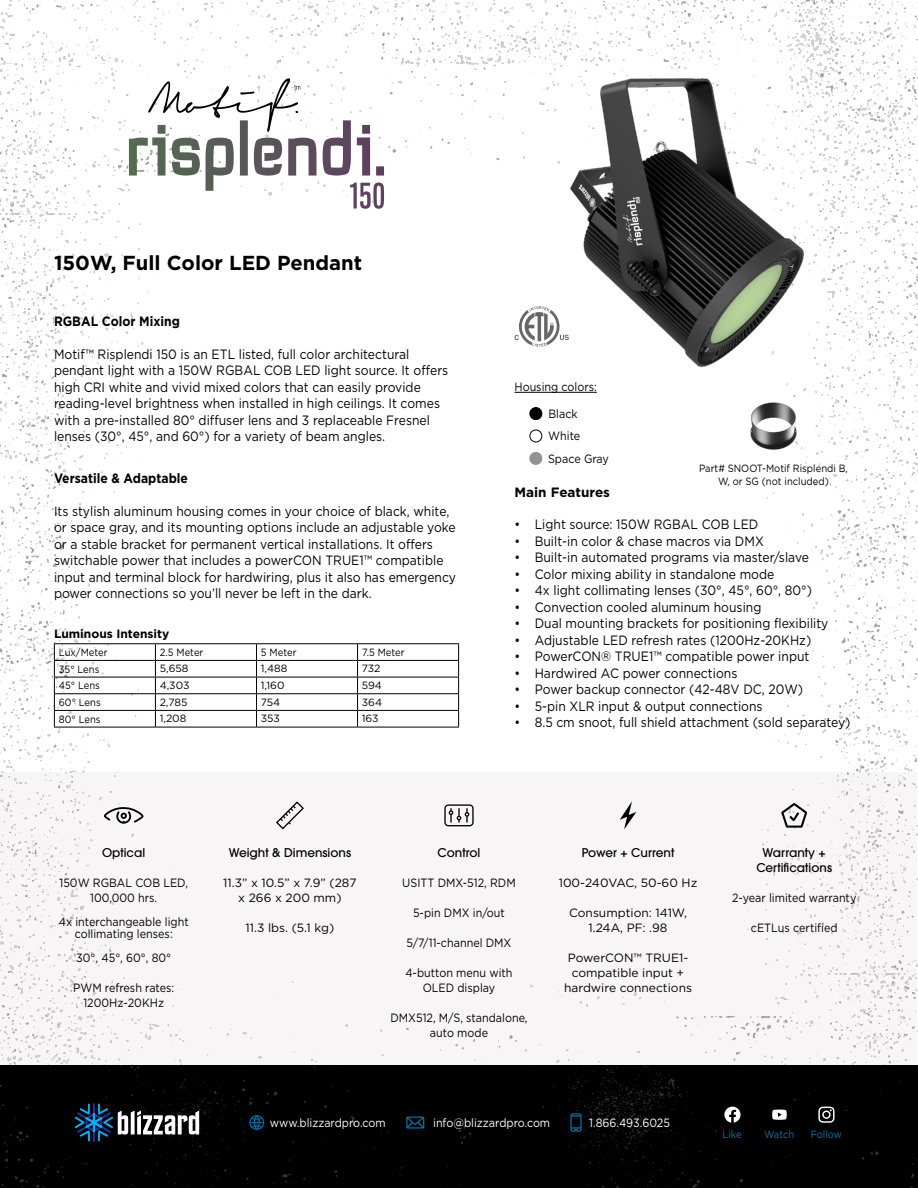
<style>
.page{position:relative;width:918px;height:1188px;background:#fff}
.page>*{position:absolute;margin:0;border:0;box-sizing:border-box;transform-origin:0 0}
.t1{font:700 20.25px "Gotham";color:#000}
.t2{font:13.5px/16.5px "Gotham";color:#000;scale:.9 1}
.t3{font:700 13.5px "Gotham";color:#000;scale:.9 1}
.t4{font:700 13.5px "Gotham";color:#000}
.t5{font:12px/15px "Gotham";color:#000;text-align:center;scale:.9 1}
.t6{font:12px/15px "Gotham";color:#000;text-align:center}
.t7{font:500 12px/15px "ITC Avant Garde Pro";color:#000;text-align:center}
.t8{font:12px "Gotham";color:#fff;scale:.9 1}
.t9{font:700 12px "Gotham";color:#000}
.t10{font:10.5px/12.6px "Gotham";color:#000;text-align:center;scale:.9 1}
.t11{font:10.5px "Gotham";color:#000}
.t12{font:10.5px "Gotham";letter-spacing:-.005em;color:#0b75a6;scale:.9 1}
</style>
<div class="page">
<img style="left:0;top:0;width:918px;height:1066px">
<svg style="left:781px;top:803px;width:26px;height:25px"></svg>
<svg style="left:104px;top:807px;width:40px;height:17px"></svg>
<svg style="left:444px;top:804px;width:30px;height:22px"></svg>
<svg style="left:620px;top:801px;width:16px;height:29px"></svg>
<svg style="left:276px;top:801px;width:28px;height:28px"></svg>
<div style="left:0;top:1066px;width:918px;height:122px;background:#000"></div>
<svg style="left:570px;top:1113px;width:12px;height:19px"></svg>
<svg style="left:406px;top:1117px;width:18px;height:12px"></svg>
<svg style="left:249px;top:1115px;width:15px;height:15px"></svg>
<svg style="left:772px;top:1110px;width:15px;height:10px"></svg>
<svg style="left:724px;top:1107px;width:17px;height:16px"></svg>
<svg style="left:818px;top:1107px;width:17px;height:16px"></svg>
<svg style="left:75px;top:1103px;width:124px;height:39px"></svg>
<img style="left:571px;top:78px;width:232px;height:289px">
<svg style="left:129px;top:78px;width:241px;height:98px"></svg>
<svg style="left:350px;top:183px;width:34px;height:26px"></svg>
<hr style="left:54px;top:643px;width:101px;height:1px;background:#000">
<hr style="left:155px;top:643px;width:101px;height:1px;background:#000">
<hr style="left:256px;top:643px;width:102px;height:1px;background:#000">
<hr style="left:358px;top:643px;width:101px;height:1px;background:#000">
<hr style="left:54px;top:660px;width:101px;height:1px;background:#000">
<hr style="left:54px;top:677px;width:101px;height:1px;background:#000">
<hr style="left:54px;top:693px;width:101px;height:1px;background:#000">
<hr style="left:54px;top:710px;width:101px;height:1px;background:#000">
<svg style="left:54px;top:644px;width:1px;height:83px"></svg>
<hr style="left:54px;top:727px;width:101px;height:1px;background:#000">
<hr style="left:155px;top:660px;width:101px;height:1px;background:#000">
<hr style="left:256px;top:660px;width:102px;height:1px;background:#000">
<hr style="left:358px;top:660px;width:101px;height:1px;background:#000">
<hr style="left:155px;top:677px;width:101px;height:1px;background:#000">
<hr style="left:256px;top:677px;width:102px;height:1px;background:#000">
<hr style="left:358px;top:677px;width:101px;height:1px;background:#000">
<hr style="left:155px;top:693px;width:101px;height:1px;background:#000">
<hr style="left:256px;top:693px;width:102px;height:1px;background:#000">
<hr style="left:358px;top:693px;width:101px;height:1px;background:#000">
<hr style="left:155px;top:710px;width:101px;height:1px;background:#000">
<svg style="left:155px;top:644px;width:1px;height:83px"></svg>
<hr style="left:256px;top:710px;width:102px;height:1px;background:#000">
<svg style="left:256px;top:644px;width:1px;height:83px"></svg>
<hr style="left:358px;top:710px;width:101px;height:1px;background:#000">
<svg style="left:357px;top:644px;width:1px;height:83px"></svg>
<svg style="left:458px;top:644px;width:1px;height:83px"></svg>
<hr style="left:155px;top:727px;width:101px;height:1px;background:#000">
<hr style="left:256px;top:727px;width:102px;height:1px;background:#000">
<hr style="left:358px;top:727px;width:101px;height:1px;background:#000">
<svg style="left:514px;top:306px;width:55px;height:41px"></svg>
<div style="left:530px;top:430px;width:12px;height:12px;background:#fff;border-radius:50%"></div>
<div style="left:529px;top:430px;width:13px;height:12px;border:1px solid #000;border-radius:50%"></div>
<div style="left:530px;top:408px;width:12px;height:12px;background:#000;border-radius:50%"></div>
<div style="left:529px;top:407px;width:13px;height:13px;border:1px solid #000;border-radius:50%"></div>
<div style="left:530px;top:452px;width:12px;height:12px;background:#939291;border-radius:50%"></div>
<div style="left:529px;top:452px;width:13px;height:13px;border:1px solid #939291;border-radius:50%"></div>
<hr style="left:514px;top:392px;width:83px;height:1px;background:#000">
<img style="left:750px;top:403px;width:46px;height:46px">
<h1 class="t1" style="left:54px;top:249px;width:310px">150W, Full Color LED Pendant</h1>
<p class="t3" style="left:54px;top:312px;width:141px">RGBAL Color Mixing</p>
<p class="t2" style="left:54px;top:345px;width:440px">Motif™ Risplendi 150 is an ETL listed, full color architectural pendant light with a 150W RGBAL COB LED light source. It offers high CRI white and vivid mixed colors that can easily provide reading-level brightness when installed in high ceilings. It comes with a pre-installed 80° diffuser lens and 3 replaceable Fresnel lenses (30°, 45°, and 60°) for a variety of beam angles.</p>
<p class="t3" style="left:54px;top:469px;width:150px">Versatile &amp; Adaptable</p>
<p class="t2" style="left:54px;top:502px;width:448px">Its stylish aluminum housing comes in your choice of black, white, or space gray, and its mounting options include an adjustable yoke or a stable bracket for permanent vertical installations. It offers switchable power that includes a powerCON TRUE1™ compatible input and terminal block for hardwiring, plus it also has emergency power connections so you’ll never be left in the dark.</p>
<p class="t9" style="left:54px;top:626px;width:117px">Luminous Intensity</p>
<p class="t10" style="left:59px;top:646px;width:56px">Lux/Meter</p>
<p class="t10" style="left:160px;top:646px;width:50px">2.5 Meter</p>
<p class="t10" style="left:261px;top:646px;width:41px">5 Meter</p>
<p class="t10" style="left:362px;top:646px;width:49px">7.5 Meter</p>
<p class="t10" style="left:59px;top:662px;width:47px">35° Lens</p>
<p class="t11" style="left:160px;top:663px;width:30px">5,658</p>
<p class="t11" style="left:261px;top:663px;width:28px">1,488</p>
<p class="t11" style="left:362px;top:663px;width:20px">732</p>
<p class="t10" style="left:59px;top:679px;width:47px">45° Lens</p>
<p class="t11" style="left:160px;top:679px;width:31px">4,303</p>
<p class="t11" style="left:261px;top:679px;width:25px">1,160</p>
<p class="t11" style="left:362px;top:679px;width:22px">594</p>
<p class="t10" style="left:59px;top:696px;width:48px">60° Lens</p>
<p class="t11" style="left:160px;top:696px;width:29px">2,785</p>
<p class="t11" style="left:261px;top:696px;width:21px">754</p>
<p class="t11" style="left:362px;top:696px;width:22px">364</p>
<p class="t10" style="left:59px;top:712px;width:48px">80° Lens</p>
<p class="t11" style="left:160px;top:713px;width:28px">1,208</p>
<p class="t11" style="left:261px;top:713px;width:21px">353</p>
<p class="t11" style="left:362px;top:713px;width:18px">163</p>
<p class="t5" style="left:514px;top:379px;width:93px">Housing colors:</p>
<p class="t5" style="left:549px;top:406px;width:34px">Black</p>
<p class="t5" style="left:548px;top:451px;width:69px">Space Gray</p>
<p class="t5" style="left:548px;top:428px;width:37px">White</p>
<p class="t10" style="left:699px;top:462px;width:167px">Part# SNOOT-Motif Risplendi B,<br>W, or SG (not included)</p>
<p class="t4" style="left:514px;top:483px;width:97px">Main Features</p>
<p class="t2" style="left:514px;top:516px;width:272px">• Light source: 150W RGBAL COB LED</p>
<p class="t2" style="left:514px;top:533px;width:279px">• Built-in color &amp; chase macros via DMX</p>
<p class="t2" style="left:514px;top:549px;width:329px">• Built-in automated programs via master/slave</p>
<p class="t2" style="left:514px;top:566px;width:290px">• Color mixing ability in standalone mode</p>
<p class="t2" style="left:514px;top:582px;width:332px">• 4x light collimating lenses (30°, 45°, 60°, 80°)</p>
<p class="t2" style="left:514px;top:599px;width:276px">• Convection cooled aluminum housing</p>
<p class="t2" style="left:514px;top:615px;width:350px">• Dual mounting brackets for positioning flexibility</p>
<p class="t2" style="left:514px;top:632px;width:331px">• Adjustable LED refresh rates (1200Hz-20KHz)</p>
<p class="t2" style="left:514px;top:648px;width:329px">• PowerCON® TRUE1™ compatible power input</p>
<p class="t2" style="left:514px;top:665px;width:249px">• Hardwired AC power connections</p>
<p class="t2" style="left:514px;top:681px;width:322px">• Power backup connector (42-48V DC, 20W)</p>
<p class="t2" style="left:514px;top:698px;width:277px">• 5-pin XLR input &amp; output connections</p>
<p class="t2" style="left:514px;top:714px;width:375px">• 8.5 cm snoot, full shield attachment (sold separatey)</p>
<p class="t7" style="left:102px;top:845px;width:45px">Optical</p>
<p class="t5" style="left:60px;top:875px;width:144px">150W RGBAL COB LED,<br>100,000 hrs.</p>
<p class="t5" style="left:59px;top:916px;width:146px;line-height:12px">4x interchangeable light collimating lenses:</p>
<p class="t5" style="left:76px;top:950px;width:107px">30°, 45°, 60°, 80°</p>
<p class="t5" style="left:73px;top:980px;width:114px">PWM refresh rates:<br>1200Hz-20KHz</p>
<p class="t7" style="left:229px;top:845px;width:124px">Weight &amp; Dimensions</p>
<p class="t6" style="left:223px;top:875px;width:135px">11.3” x 10.5” x 7.9” (287 x 266 x 200 mm)</p>
<p class="t6" style="left:246px;top:920px;width:90px">11.3 lbs. (5.1 kg)</p>
<p class="t7" style="left:438px;top:845px;width:44px">Control</p>
<p class="t5" style="left:402px;top:875px;width:128px">USITT DMX-512, RDM</p>
<p class="t5" style="left:413px;top:905px;width:104px">5-pin DMX in/out</p>
<p class="t5" style="left:407px;top:935px;width:118px">5/7/11-channel DMX</p>
<p class="t5" style="left:405px;top:965px;width:121px">4-button menu with<br>OLED display</p>
<p class="t5" style="left:390px;top:1010px;width:154px">DMX512, M/S, standalone, auto mode</p>
<p class="t7" style="left:582px;top:845px;width:94px">Power + Current</p>
<p class="t6" style="left:559px;top:875px;width:140px">100-240VAC, 50-60 Hz</p>
<p class="t6" style="left:569px;top:905px;width:119px">Consumption: 141W,<br>1.24A, PF: .98</p>
<p class="t6" style="left:564px;top:950px;width:129px">PowerCON™ TRUE1- compatible input + hardwire connections</p>
<p class="t7" style="left:756px;top:845px;width:77px">Warranty +<br>Certifications</p>
<p class="t5" style="left:732px;top:890px;width:140px">2-year limited warranty</p>
<p class="t5" style="left:751px;top:920px;width:98px">cETLus certified</p>
<p class="t8" style="left:270px;top:1116px;width:130px">www.blizzardpro.com</p>
<p class="t8" style="left:433px;top:1116px;width:132px">info@blizzardpro.com</p>
<p class="t8" style="left:589px;top:1116px;width:91px">1.866.493.6025</p>
<p class="t12" style="left:723px;top:1129px;width:23px">Like</p>
<p class="t12" style="left:764px;top:1129px;width:35px">Watch</p>
<p class="t12" style="left:811px;top:1129px;width:36px">Follow</p>
</div>
